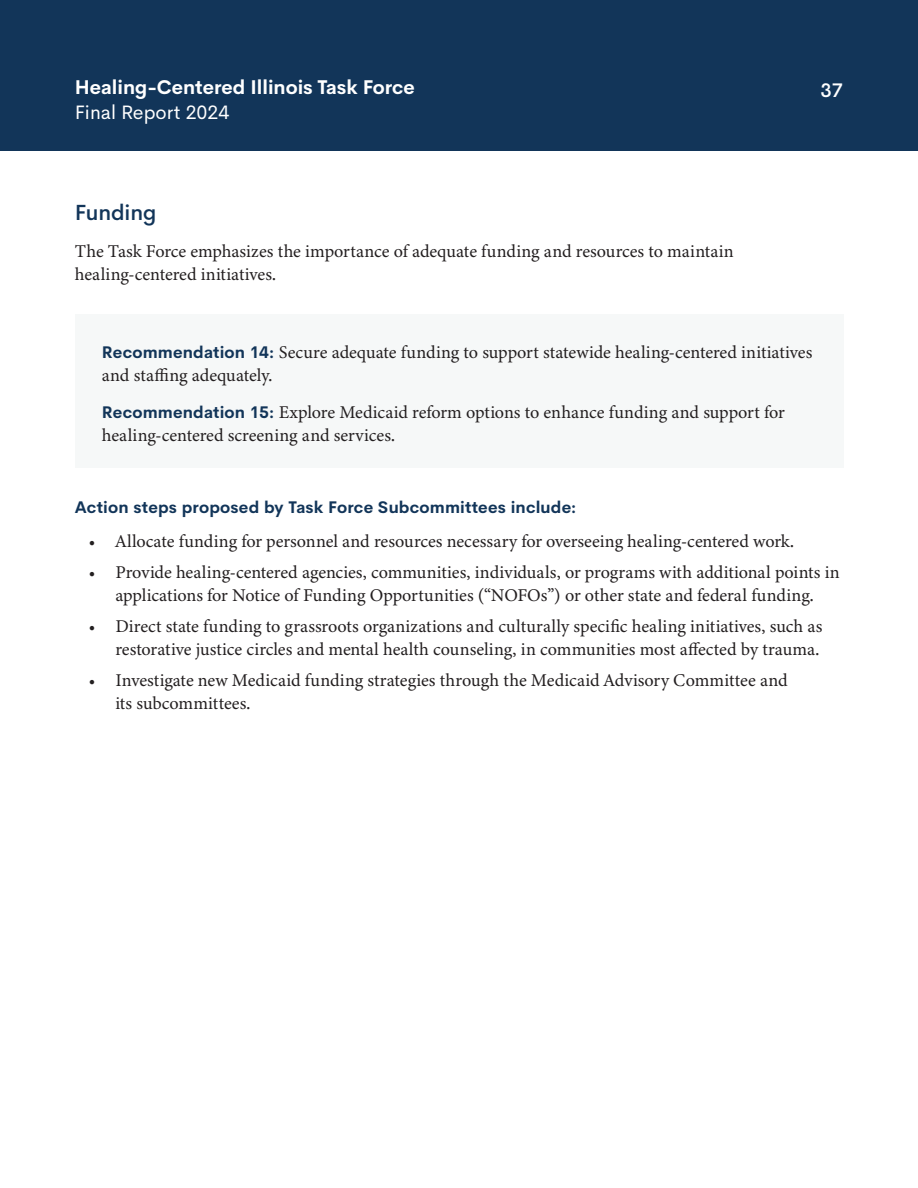
<style>
.page{position:relative;width:918px;height:1188px;background:#fff}
.page>*{position:absolute;margin:0;border:0;box-sizing:border-box;transform-origin:0 0}
.Heading_2{font:500 21.75px "Cerebri Sans";letter-spacing:-.01em;color:#123559}
.t1{font:700 19.5px "Cerebri Sans";color:#fff}
.t2{font:19.5px "Cerebri Sans";color:#fff}
.t3{font:500 19.5px "Cerebri Sans";color:#fff}
.Recommendations_list{font:18px/23.2px "Minion Variable Concept";color:#231f20}
.Paragraph{font:18px/23.2px "Minion Variable Concept";letter-spacing:-.005em;color:#231f20}
.Action_steps{font:700 16.5px "Cerebri Sans";letter-spacing:.01em;color:#123559}
.s1{font-family:"Cerebri Sans";font-weight:700;font-size:16.5px;color:#123559}
</style>
<div class="page">
<div style="left:0;top:0;width:918px;height:150px;background:#123559"></div>
<div style="left:75px;top:314px;width:768px;height:154px;background:#f6f8f8"></div>
<p class="t1" style="left:75px;top:71px;width:341px">Healing-Centered Illinois Task Force</p>
<p class="t2" style="left:75px;top:97px;width:156px">Final Report 2024</p>
<p class="t3" style="left:820px;top:74px;width:24px">37</p>
<p class="Heading_2" style="left:75px;top:196px;width:83px">Funding</p>
<p class="Paragraph" style="left:75px;top:240px;width:661px">The Task Force emphasizes the importance of adequate funding and resources to maintain healing-centered initiatives.</p>
<p class="Recommendations_list" style="left:102px;top:340px;width:712px"><span class="s1">Recommendation 14:</span> Secure adequate funding to support statewide healing-centered initiatives and staffing adequately.</p>
<p class="Recommendations_list" style="left:102px;top:400px;width:684px"><span class="s1">Recommendation 15:</span> Explore Medicaid reform options to enhance funding and support for healing-centered screening and services.</p>
<p class="Action_steps" style="left:75px;top:494px;width:503px">Action steps proposed by Task Force Subcommittees include:</p>
<p class="Recommendations_list" style="left:88px;top:530px;width:705px">• Allocate funding for personnel and resources necessary for overseeing healing-centered work.</p>
<p class="Recommendations_list" style="left:88px;top:560px;width:753px;text-align:center">• Provide healing-centered agencies, communities, individuals, or programs with additional points in applications for Notice of Funding Opportunities (“NOFOs”) or other state and federal funding.</p>
<p class="Recommendations_list" style="left:88px;top:614px;width:736px;text-align:right">• Direct state funding to grassroots organizations and culturally specific healing initiatives, such as restorative justice circles and mental health counseling, in communities most affected by trauma.</p>
<p class="Recommendations_list" style="left:115px;top:669px;width:674px;text-indent:-27px">• Investigate new Medicaid funding strategies through the Medicaid Advisory Committee and its subcommittees.</p>
</div>
